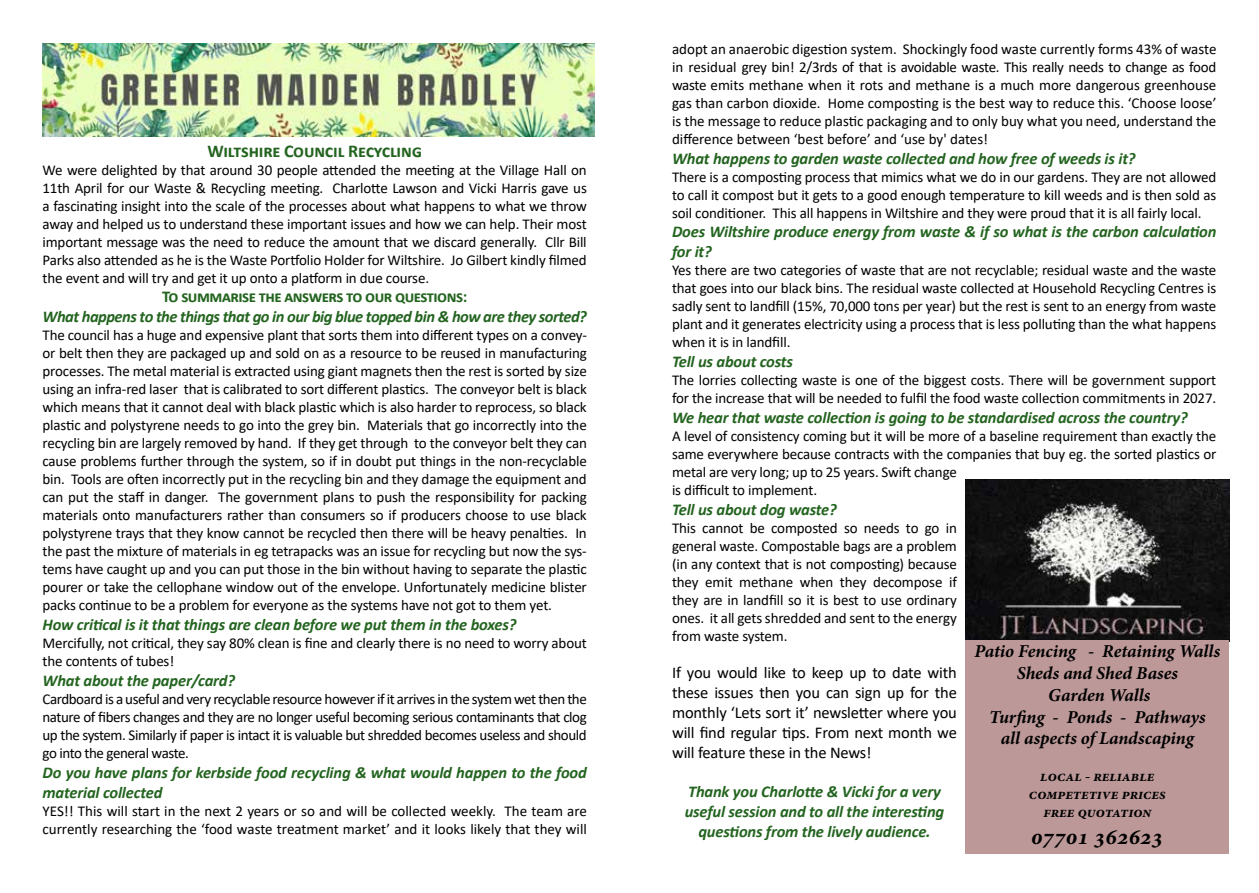
<style>
.page{position:relative;width:1259px;height:893px;background:#fff}
.page>*{position:absolute;margin:0;border:0;box-sizing:border-box;transform-origin:0 0}
.t1{font:italic 700 22.65px "Minion Pro";color:#000}
.t2{font:italic 700 18.15px/21.9px "Minion Pro";color:#000;text-align:center}
.t3{font:700 18px "Calibri";letter-spacing:-.01em;color:#23641f}
.t4{font:italic 700 16.5px/19.8px "Calibri";letter-spacing:-.01em;color:#23641f}
.t5{font:16.5px/19.8px "Calibri";letter-spacing:-.01em;color:#000;text-align:justify}
.t6{font:italic 700 16.5px "Calibri";letter-spacing:-.03em;color:#23641f}
.t7{font:700 16.5px "Calibri";letter-spacing:-.03em;color:#23641f}
.t8{font:italic 700 15.15px/18.1px "Minion Pro";color:#000;text-align:center}
.t9{font:15px/18px "Calibri";letter-spacing:-.01em;color:#000;text-align:justify}
</style>
<div class="page">
<img style="left:43px;top:44px;width:551px;height:93px">
<img style="left:965px;top:480px;width:264px;height:160px">
<div style="left:965px;top:640px;width:264px;height:214px;background:#bd9898"></div>
<p class="t3" style="left:207px;top:138px;width:216px">Wiltshire Council Recycling</p>
<p class="t9" style="left:43px;top:160px;width:546px">We were delighted by that around 30 people attended the meeting at the Village Hall on 11th April for our Waste &amp; Recycling meeting. Charlotte Lawson and Vicki Harris gave us a fascinating insight into the scale of the processes about what happens to what we throw away and helped us to understand these important issues and how we can help. Their most important message was the need to reduce the amount that we discard generally. Cllr Bill Parks also attended as he is the Waste Portfolio Holder for Wiltshire. Jo Gilbert kindly filmed the event and will try and get it up onto a platform in due course.</p>
<p class="t7" style="left:162px;top:285px;width:307px">To summarise the answers to our questions:</p>
<p class="t6" style="left:43px;top:305px;width:546px">What happens to the things that go in our big blue topped bin &amp; how are they sorted?</p>
<p class="t9" style="left:43px;top:326px;width:546px">The council has a huge and expensive plant that sorts them into different types on a convey&shy;or belt then they are packaged up and sold on as a resource to be reused in manufacturing processes. The metal material is extracted using giant magnets then the rest is sorted by size using an infra-red laser that is calibrated to sort different plastics. The conveyor belt is black which means that it cannot deal with black plastic which is also harder to reprocess, so black plastic and polystyrene needs to go into the grey bin. Materials that go incorrectly into the recycling bin are largely removed by hand. If they get through to the conveyor belt they can cause problems further through the system, so if in doubt put things in the non-recyclable bin. Tools are often incorrectly put in the recycling bin and they damage the equipment and can put the staff in danger. The government plans to push the responsibility for packing materials onto manufacturers rather than consumers so if producers choose to use black polystyrene trays that they know cannot be recycled then there will be heavy penalties. In the past the mixture of materials in eg tetrapacks was an issue for recycling but now the sys&shy;tems have caught up and you can put those in the bin without having to separate the plastic pourer or take the cellophane window out of the envelope. Unfortunately medicine blister packs continue to be a problem for everyone as the systems have not got to them yet.</p>
<p class="t4" style="left:43px;top:614px;width:475px">How critical is it that things are clean before we put them in the boxes?</p>
<p class="t9" style="left:43px;top:634px;width:546px">Mercifully, not critical, they say 80% clean is fine and clearly there is no need to worry about the contents of tubes!</p>
<p class="t4" style="left:43px;top:670px;width:194px">What about the paper/card?</p>
<p class="t9" style="left:43px;top:689px;width:546px">Cardboard is a useful and very recyclable resource however if it arrives in the system wet then the nature of fibers changes and they are no longer useful becoming serious contaminants that clog up the system. Similarly if paper is intact it is valuable but shredded becomes useless and should go into the general waste.</p>
<p class="t4" style="left:43px;top:762px;width:546px">Do you have plans for kerbside food recycling &amp; what would happen to the food material collected</p>
<p class="t9" style="left:43px;top:801px;width:546px">YES!! This will start in the next 2 years or so and will be collected weekly. The team are currently researching the ‘food waste treatment market’ and it looks likely that they will</p>
<p class="t9" style="left:672px;top:39px;width:546px">adopt an anaerobic digestion system. Shockingly food waste currently forms 43% of waste in residual grey bin! 2/3rds of that is avoidable waste. This really needs to change as food waste emits methane when it rots and methane is a much more dangerous greenhouse gas than carbon dioxide. Home composting is the best way to reduce this. ‘Choose loose’ is the message to reduce plastic packaging and to only buy what you need, understand the difference between ‘best before’ and ‘use by' dates!</p>
<p class="t4" style="left:672px;top:148px;width:465px">What happens to garden waste collected and how free of weeds is it?</p>
<p class="t9" style="left:672px;top:167px;width:546px">There is a composting process that mimics what we do in our gardens. They are not allowed to call it compost but it gets to a good enough temperature to kill weeds and is then sold as soil conditioner. This all happens in Wiltshire and they were proud that it is all fairly local.</p>
<p class="t4" style="left:672px;top:221px;width:546px">Does Wiltshire produce energy from waste &amp; if so what is the carbon calculation for it?</p>
<p class="t9" style="left:672px;top:261px;width:546px">Yes there are two categories of waste that are not recyclable; residual waste and the waste that goes into our black bins. The residual waste collected at Household Recycling Centres is sadly sent to landfill (15%, 70,000 tons per year) but the rest is sent to an energy from waste plant and it generates electricity using a process that is less polluting than the what happens when it is in landfill.</p>
<p class="t4" style="left:672px;top:351px;width:122px">Tell us about costs</p>
<p class="t9" style="left:672px;top:371px;width:546px">The lorries collecting waste is one of the biggest costs. There will be government support for the increase that will be needed to fulfil the food waste collection commitments in 2027.</p>
<p class="t4" style="left:672px;top:407px;width:517px">We hear that waste collection is going to be standardised across the country?</p>
<p class="t9" style="left:672px;top:426px;width:546px;text-align:left">A level of consistency coming but it will be more of a baseline requirement than exactly the same everywhere because contracts with the companies that buy eg. the sorted plastics or metal are very long; up to 25 years. Swift change<br>is difficult to implement.</p>
<p class="t4" style="left:672px;top:499px;width:166px">Tell us about dog waste?</p>
<p class="t9" style="left:672px;top:518px;width:286px">This cannot be composted so needs to go in general waste. Compostable bags are a problem (in any context that is not composting) because they emit methane when they decompose if they are in landfill so it is best to use ordinary ones. it all gets shredded and sent to the energy from waste system.</p>
<p class="t5" style="left:672px;top:663px;width:286px">If you would like to keep up to date with these issues then you can sign up for the monthly ‘Lets sort it’ newsletter where you will find regular tips. From next month we will feature these in the News!</p>
<p class="t4" style="left:684px;top:781px;width:261px;text-align:center">Thank you Charlotte &amp; Vicki for a very useful session and to all the interesting questions from the lively audience.</p>
<p class="t2" style="left:974px;top:640px;width:247px">Patio Fencing - Retaining Walls<br>Sheds and Shed Bases<br>Garden Walls<br>Turfing - Ponds - Pathways<br>all aspects ofLandscaping</p>
<p class="t8" style="left:1029px;top:766px;width:138px">local - reliable competetive prices free quotation</p>
<h1 class="t1" style="left:1031px;top:821px;width:134px">07701 362623</h1>
</div>
